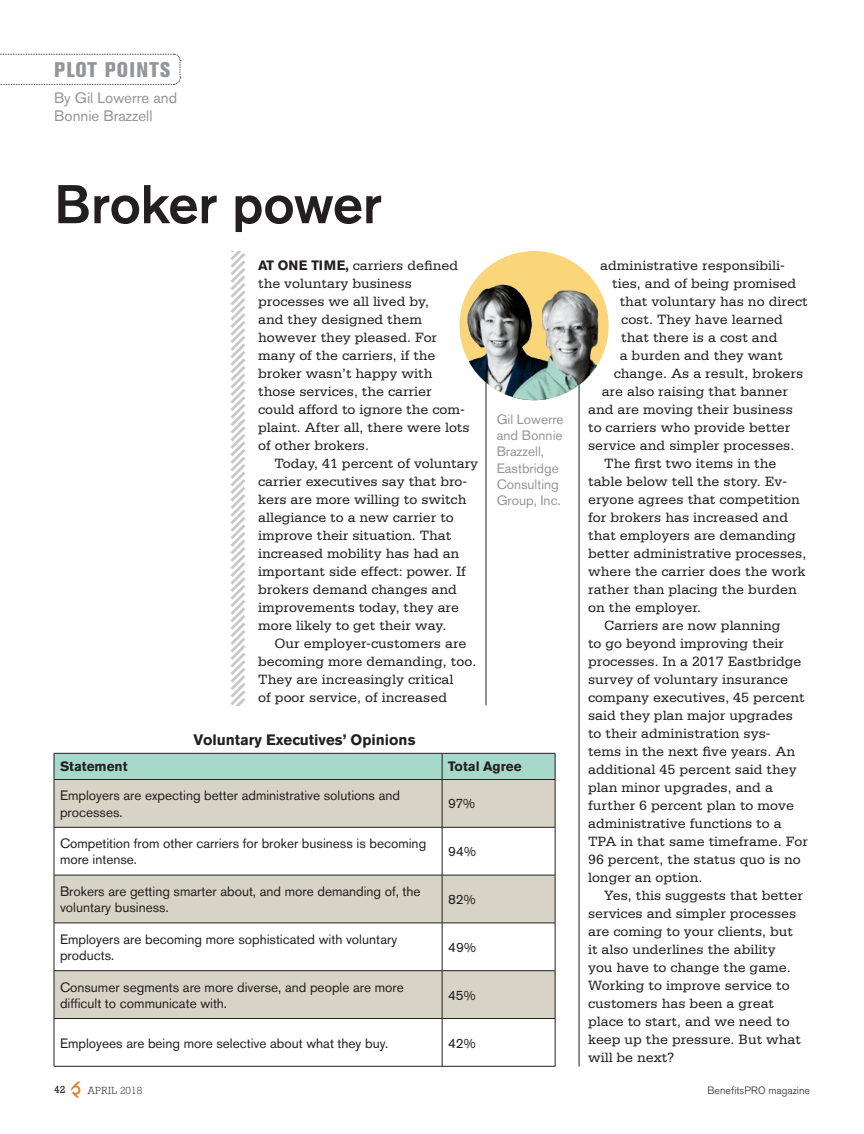
<style>
.page{position:relative;width:864px;height:1134px;background:#fff}
.page>*{position:absolute;margin:0;border:0;box-sizing:border-box;transform-origin:0 0}
.t1{font:500 54px "Akzidenz Grotesk BE";letter-spacing:-.01em;color:#231f20}
.t2{font:800 condensed 21px "Akzidenz Grotesk BE";letter-spacing:.05em;color:#939598}
.t3{font:15px/18px "Akzidenz Grotesk BE";color:#939598}
.t4{font:700 15px "Akzidenz Grotesk BE";color:#231f20}
.t5{font:14.25px/18px "Serifa Std";color:#231f20}
.t6{font:13.5px/16.2px "Akzidenz Grotesk BE";color:#231f20}
.t7{font:13.5px/16.2px "Akzidenz Grotesk BE";color:#939598}
.t8{font:700 13.5px "Akzidenz Grotesk BE";color:#231f20}
.t9{font:300 10.5px "Akzidenz Grotesk BE";color:#231f20}
.t10{font:300 10.5px "Rockwell Std";letter-spacing:.05em;color:#231f20}
.t11{font:10.5px "Rockwell Std";color:#231f20}
.s1{font-family:"Akzidenz Grotesk BE";font-weight:700;font-size:13.5px}
</style>
<div class="page">
<svg style="left:71px;top:1081px;width:10px;height:17px"></svg>
<hr style="left:486px;top:288px;width:1px;height:417px;background:#201d1e">
<hr style="left:579px;top:303px;width:1px;height:763px;background:#201d1e">
<div style="left:460px;top:251px;width:149px;height:149px;background:#fad579;border-radius:50%"></div>
<img style="left:460px;top:274px;width:53px;height:126px">
<img style="left:513px;top:286px;width:96px;height:114px">
<svg style="left:0;top:53px;width:181px;height:32px"></svg>
<svg style="left:230px;top:252px;width:16px;height:453px"></svg>
<svg style="left:55px;top:780px;width:500px;height:238px;fill:#d7d3c6"></svg>
<hr style="left:442px;top:780px;width:1px;height:47px;background:#231f20">
<hr style="left:54px;top:827px;width:388px;height:1px;background:#231f20">
<hr style="left:442px;top:827px;width:113px;height:1px;background:#231f20">
<hr style="left:442px;top:828px;width:1px;height:47px;background:#231f20">
<hr style="left:54px;top:875px;width:388px;height:1px;background:#231f20">
<hr style="left:442px;top:875px;width:113px;height:1px;background:#231f20">
<hr style="left:442px;top:875px;width:1px;height:48px;background:#231f20">
<hr style="left:54px;top:923px;width:388px;height:1px;background:#231f20">
<hr style="left:442px;top:923px;width:113px;height:1px;background:#231f20">
<hr style="left:442px;top:923px;width:1px;height:48px;background:#231f20">
<hr style="left:54px;top:970px;width:388px;height:1px;background:#231f20">
<hr style="left:442px;top:970px;width:113px;height:1px;background:#231f20">
<hr style="left:442px;top:971px;width:1px;height:47px;background:#231f20">
<hr style="left:54px;top:1018px;width:388px;height:1px;background:#231f20">
<hr style="left:442px;top:1018px;width:113px;height:1px;background:#231f20">
<hr style="left:442px;top:1019px;width:1px;height:47px;background:#231f20">
<svg style="left:54px;top:753px;width:502px;height:27px;background:#9ccbbd"></svg>
<hr style="left:54px;top:780px;width:1px;height:47px;background:#231f20">
<hr style="left:555px;top:780px;width:1px;height:47px;background:#231f20">
<hr style="left:54px;top:828px;width:1px;height:47px;background:#231f20">
<hr style="left:555px;top:828px;width:1px;height:47px;background:#231f20">
<hr style="left:54px;top:875px;width:1px;height:48px;background:#231f20">
<hr style="left:555px;top:875px;width:1px;height:48px;background:#231f20">
<hr style="left:54px;top:923px;width:1px;height:48px;background:#231f20">
<hr style="left:555px;top:923px;width:1px;height:48px;background:#231f20">
<hr style="left:54px;top:971px;width:1px;height:47px;background:#231f20">
<hr style="left:555px;top:971px;width:1px;height:47px;background:#231f20">
<hr style="left:54px;top:1019px;width:1px;height:47px;background:#231f20">
<hr style="left:555px;top:1019px;width:1px;height:47px;background:#231f20">
<hr style="left:54px;top:1066px;width:388px;height:1px;background:#231f20">
<hr style="left:442px;top:1066px;width:113px;height:1px;background:#231f20">
<h2 class="t2" style="left:54px;top:57px;width:118px">PLOT POINTS</h2>
<p class="t3" style="left:54px;top:89px;width:125px">By Gil Lowerre and<br>Bonnie Brazzell</p>
<h1 class="t1" style="left:54px;top:171px;width:329px">Broker power</h1>
<p class="t5" style="left:258px;top:257px;width:213px"><span class="s1">AT ONE TIME,</span> carriers defined the voluntary business processes we all lived by,<br>and they designed them however they pleased. For many of the carriers, if the broker wasn’t happy with those services, the carrier could afford to ignore the com&shy;plaint. After all, there were lots of other brokers.</p>
<p class="t5" style="left:258px;top:454px;width:222px;text-indent:16px">Today, 41 percent of voluntary carrier executives say that bro&shy;kers are more willing to switch allegiance to a new carrier to improve their situation. That increased mobility has had an important side effect: power. If brokers demand changes and improvements today, they are more likely to get their way.</p>
<p class="t5" style="left:258px;top:634px;width:220px;text-indent:16px">Our employer-customers are becoming more demanding, too.<br>They are increasingly critical<br>of poor service, of increased</p>
<p class="t4" style="left:194px;top:731px;width:223px">Voluntary Executives’ Opinions</p>
<p class="t7" style="left:497px;top:411px;width:68px">Gil Lowerre and Bonnie<br>Brazzell,<br>Eastbridge<br>Consulting<br>Group, Inc.</p>
<p class="t8" style="left:60px;top:759px;width:69px">Statement</p>
<p class="t8" style="left:448px;top:759px;width:75px">Total Agree</p>
<p class="t6" style="left:60px;top:788px;width:342px">Employers are expecting better administrative solutions and processes.</p>
<p class="t6" style="left:448px;top:796px;width:29px">97%</p>
<p class="t6" style="left:60px;top:835px;width:368px">Competition from other carriers for broker business is becoming more intense.</p>
<p class="t6" style="left:448px;top:844px;width:30px">94%</p>
<p class="t6" style="left:60px;top:883px;width:362px">Brokers are getting smarter about, and more demanding of, the voluntary business.</p>
<p class="t6" style="left:448px;top:891px;width:29px">82%</p>
<p class="t6" style="left:60px;top:931px;width:339px">Employers are becoming more sophisticated with voluntary products.</p>
<p class="t6" style="left:448px;top:939px;width:30px">49%</p>
<p class="t6" style="left:60px;top:979px;width:345px">Consumer segments are more diverse, and people are more difficult to communicate with.</p>
<p class="t6" style="left:448px;top:987px;width:29px">45%</p>
<p class="t6" style="left:60px;top:1035px;width:330px">Employees are being more selective about what they buy.</p>
<p class="t6" style="left:448px;top:1035px;width:29px">42%</p>
<p class="t5" style="left:600px;top:256px;width:186px">administrative responsibili-</p>
<p class="t5" style="left:612px;top:274px;width:186px">ties, and of being promised</p>
<p class="t5" style="left:620px;top:292px;width:190px">that voluntary has no direct</p>
<p class="t5" style="left:621px;top:310px;width:163px">cost. They have learned</p>
<p class="t5" style="left:621px;top:328px;width:158px">that there is a cost and</p>
<p class="t5" style="left:620px;top:346px;width:165px">a burden and they want</p>
<p class="t5" style="left:614px;top:364px;width:191px">change. As a result, brokers</p>
<p class="t5" style="left:602px;top:382px;width:188px">are also raising that banner</p>
<p class="t5" style="left:588px;top:400px;width:206px">and are moving their business</p>
<p class="t5" style="left:588px;top:418px;width:204px">to carriers who provide better</p>
<p class="t5" style="left:588px;top:436px;width:208px">service and simpler processes.</p>
<p class="t5" style="left:604px;top:454px;width:174px">The first two items in the</p>
<p class="t5" style="left:588px;top:472px;width:201px">table below tell the story. Ev-</p>
<p class="t5" style="left:588px;top:490px;width:213px">eryone agrees that competition</p>
<p class="t5" style="left:588px;top:508px;width:201px">for brokers has increased and</p>
<p class="t5" style="left:588px;top:526px;width:209px">that employers are demanding</p>
<p class="t5" style="left:588px;top:544px;width:220px">better administrative processes,</p>
<p class="t5" style="left:588px;top:562px;width:219px">where the carrier does the work</p>
<p class="t5" style="left:588px;top:580px;width:210px">rather than placing the burden</p>
<p class="t5" style="left:588px;top:598px;width:115px">on the employer.</p>
<p class="t5" style="left:604px;top:616px;width:178px">Carriers are now planning</p>
<p class="t5" style="left:588px;top:634px;width:197px">to go beyond improving their</p>
<p class="t5" style="left:588px;top:652px;width:215px">processes. In a 2017 Eastbridge</p>
<p class="t5" style="left:588px;top:670px;width:201px">survey of voluntary insurance</p>
<p class="t5" style="left:588px;top:688px;width:218px">company executives, 45 percent</p>
<p class="t5" style="left:588px;top:706px;width:206px">said they plan major upgrades</p>
<p class="t5" style="left:588px;top:724px;width:184px">to their administration sys-</p>
<p class="t5" style="left:588px;top:742px;width:209px">tems in the next five years. An</p>
<p class="t5" style="left:588px;top:760px;width:210px">additional 45 percent said they</p>
<p class="t5" style="left:588px;top:778px;width:186px">plan minor upgrades, and a</p>
<p class="t5" style="left:588px;top:796px;width:207px">further 6 percent plan to move</p>
<p class="t5" style="left:588px;top:814px;width:195px">administrative functions to a</p>
<p class="t5" style="left:588px;top:832px;width:221px">TPA in that same timeframe. For</p>
<p class="t5" style="left:588px;top:850px;width:214px">96 percent, the status quo is no</p>
<p class="t5" style="left:588px;top:868px;width:116px">longer an option.</p>
<p class="t5" style="left:604px;top:886px;width:200px">Yes, this suggests that better</p>
<p class="t5" style="left:588px;top:904px;width:210px">services and simpler processes</p>
<p class="t5" style="left:588px;top:922px;width:207px">are coming to your clients, but</p>
<p class="t5" style="left:588px;top:940px;width:189px">it also underlines the ability</p>
<p class="t5" style="left:588px;top:958px;width:204px">you have to change the game.</p>
<p class="t5" style="left:588px;top:976px;width:203px">Working to improve service to</p>
<p class="t5" style="left:588px;top:994px;width:188px">customers has been a great</p>
<p class="t5" style="left:588px;top:1012px;width:203px">place to start, and we need to</p>
<p class="t5" style="left:588px;top:1030px;width:215px">keep up the pressure. But what</p>
<p class="t5" style="left:588px;top:1048px;width:88px">will be next?</p>
<p class="t11" style="left:54px;top:1084px;width:13px">42</p>
<p class="t10" style="left:88px;top:1084px;width:56px">APRIL 2018</p>
<p class="t9" style="left:708px;top:1084px;width:104px">BenefitsPRO magazine</p>
</div>
